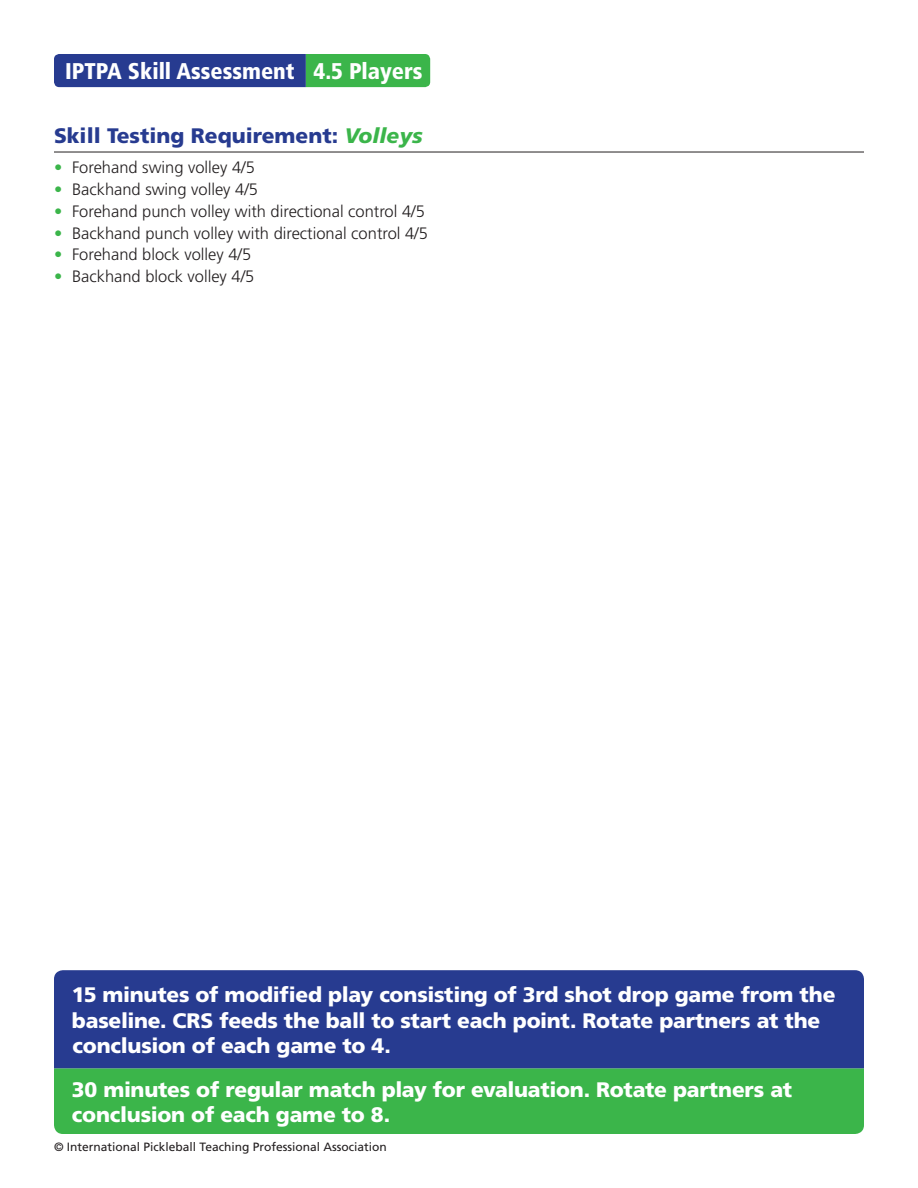
<style>
.page{position:relative;width:918px;height:1188px;background:#fff}
.page>*{position:absolute;margin:0;border:0;box-sizing:border-box;transform-origin:0 0}
.t1{font:900 condensed 22.8px "Frutiger";color:#fff}
.t2{font:900 21px/25.2px "Frutiger";letter-spacing:-.01em;color:#fff}
.t3{font:900 21px "Frutiger";color:#273b90}
.t4{font:300 16.5px "Frutiger";color:#231f20}
.t5{font:12px "Frutiger";color:#231f20}
.s1{font-style:italic;color:#3bb54a}
.s2{color:#3bb54a}
</style>
<div class="page">
<div style="left:54px;top:1068px;width:810px;height:66px;background:#3bb54a"></div>
<hr style="left:54px;top:152px;width:810px;height:1px;background:#231f20">
<svg style="left:54px;top:54px;width:376px;height:33px;background:#2d6379"></svg>
<div style="left:54px;top:970px;width:810px;height:98px;background:#273b90"></div>
<p class="t1" style="left:65px;top:57px;width:359px">IPTPA Skill Assessment 4.5 Players</p>
<p class="t3" style="left:54px;top:123px;width:370px">Skill Testing Requirement: <span class="s1">Volleys</span></p>
<p class="t4" style="left:54px;top:158px;width:203px"><span class="s2">•</span> Forehand swing volley 4/5</p>
<p class="t4" style="left:54px;top:180px;width:206px"><span class="s2">•</span> Backhand swing volley 4/5</p>
<p class="t4" style="left:54px;top:202px;width:373px"><span class="s2">•</span> Forehand punch volley with directional control 4/5</p>
<p class="t4" style="left:54px;top:224px;width:376px"><span class="s2">•</span> Backhand punch volley with directional control 4/5</p>
<p class="t4" style="left:54px;top:245px;width:199px"><span class="s2">•</span> Forehand block volley 4/5</p>
<p class="t4" style="left:54px;top:267px;width:202px"><span class="s2">•</span> Backhand block volley 4/5</p>
<p class="t2" style="left:72px;top:982px;width:765px">15 minutes of modified play consisting of 3rd shot drop game from the baseline. CRS feeds the ball to start each point. Rotate partners at the conclusion of each game to 4.</p>
<p class="t2" style="left:72px;top:1077px;width:722px">30 minutes of regular match play for evaluation. Rotate partners at conclusion of each game to 8.</p>
<p class="t5" style="left:54px;top:1140px;width:334px">© International Pickleball Teaching Professional Association</p>
</div>
